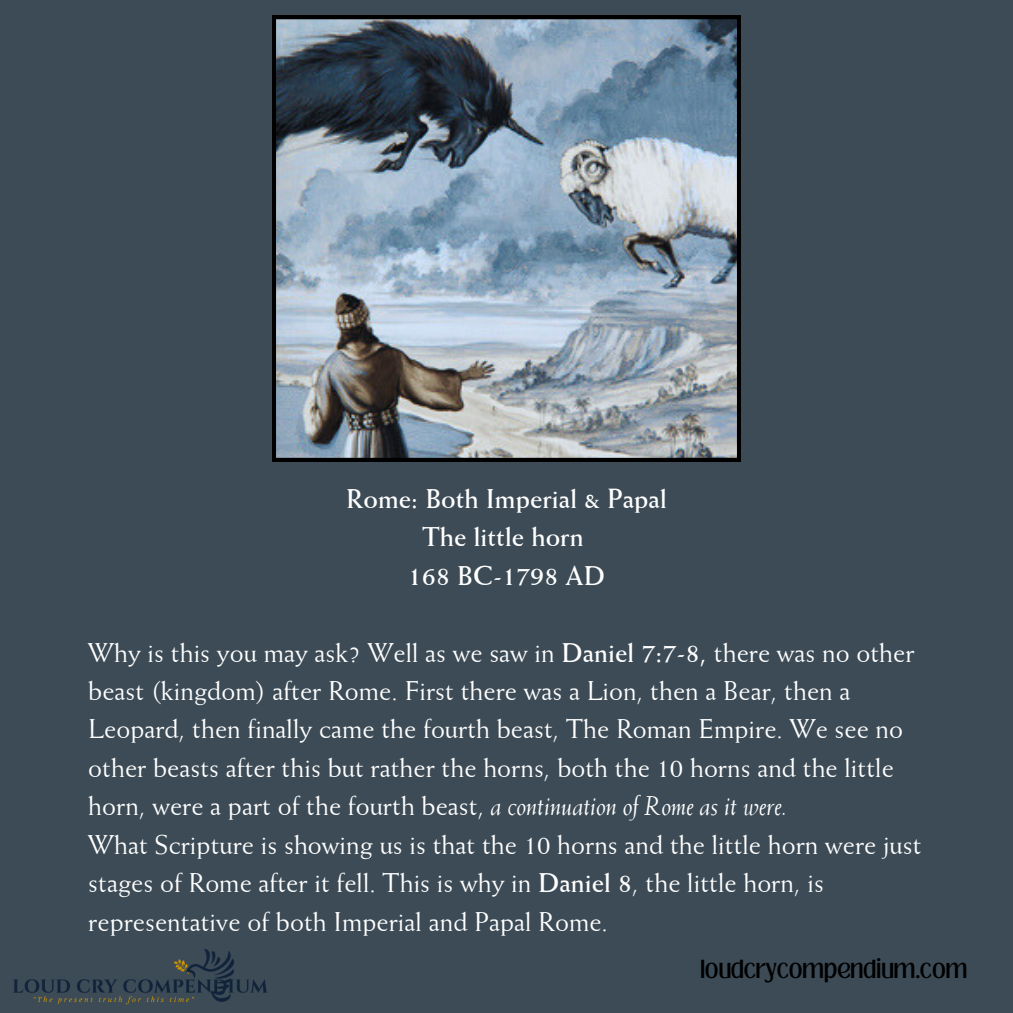
<style>
.page{position:relative;width:1013px;height:1013px;background:#fff}
.page>*{position:absolute;margin:0;border:0;box-sizing:border-box;transform-origin:0 0}
.t1{font:27.5px/38.5px "Weiss BT";color:#fff}
.t2{font:700 27.5px "Weiss BT";color:#fff}
.t3{font:20px "Loubag";color:#000}
.s1{font-weight:700}
.s2{font-style:italic}
</style>
<div class="page">
<div style="left:0;top:0;width:1012px;height:1012px;background:#3c4b56"></div>
<img style="left:272px;top:16px;width:468px;height:445px">
<img style="left:13px;top:949px;width:255px;height:56px">
<p class="t2" style="left:346px;top:481px;width:322px">Rome: Both Imperial &amp; Papal</p>
<p class="t2" style="left:422px;top:519px;width:163px">The little horn</p>
<p class="t2" style="left:408px;top:558px;width:199px">168 BC-1798 AD</p>
<p class="t1" style="left:88px;top:632px;width:827px">Why is this you may ask? Well as we saw in <span class="s1">Daniel 7:7-8,</span> there was no other beast (kingdom) after Rome. First there was a Lion, then a Bear, then a Leopard, then finally came the fourth beast, The Roman Empire. We see no other beasts after this but rather the horns, both the 10 horns and the little horn, were a part of the fourth beast, <span class="s2">a continuation of Rome as it were.</span></p>
<p class="t1" style="left:88px;top:824px;width:834px">What Scripture is showing us is that the 10 horns and the little horn were just stages of Rome after it fell. This is why in <span class="s1">Daniel 8</span>, the little horn, is representative of both Imperial and Papal Rome.</p>
<p class="t3" style="left:700px;top:953px;width:268px">loudcrycompendium.com</p>
</div>
